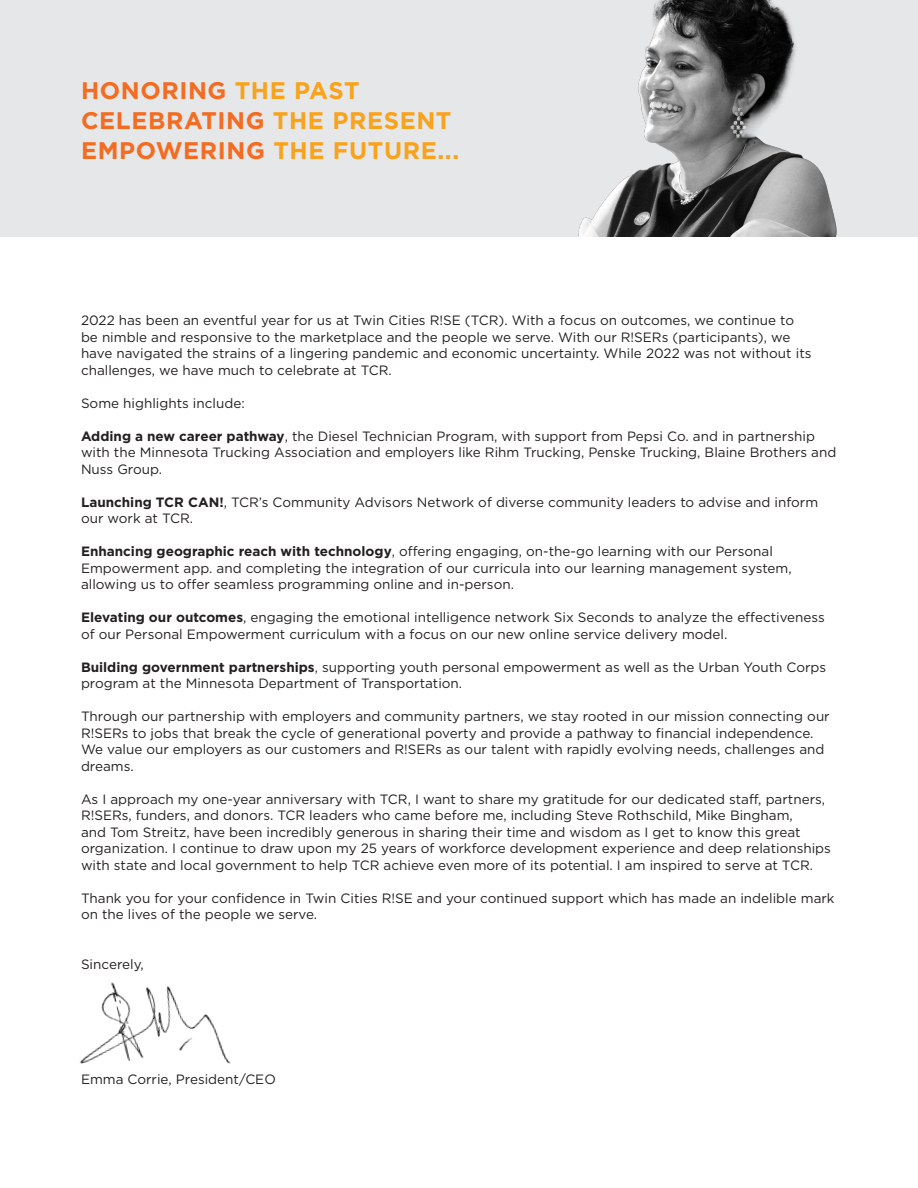
<style>
.page{position:relative;width:918px;height:1188px;background:#fff}
.page>*{position:absolute;margin:0;border:0;box-sizing:border-box;transform-origin:0 0}
.t1{font:700 24px "Gotham";letter-spacing:.025em;color:#f36c21}
.t2{font:700 24px "Gotham";letter-spacing:.025em;color:#f9a21c}
.t3{font:13.5px/16.5px "Gotham";color:#231f20}
.s1{color:#f9a21c}
.s2{color:#f36c21}
.s3{font-weight:700}
</style>
<div class="page">
<img style="left:79px;top:982px;width:152px;height:82px">
<div style="left:0;top:0;width:918px;height:237px;background:#e6e7e9"></div>
<img style="left:578px;top:0;width:259px;height:237px">
<p class="t1" style="left:81px;top:76px;width:280px">HONORING <span class="s1">THE PAST</span></p>
<p class="t1" style="left:81px;top:106px;width:372px">CELEBRATING <span class="s1">THE PRESENT</span></p>
<p class="t2" style="left:81px;top:136px;width:380px"><span class="s2">EMPOWERING</span> THE FUTURE...</p>
<p class="t3" style="left:81px;top:312px;width:732px">2022 has been an eventful year for us at Twin Cities R!SE (TCR). With a focus on outcomes, we continue to be nimble and responsive to the marketplace and the people we serve. With our R!SERs (participants), we have navigated the strains of a lingering pandemic and economic uncertainty. While 2022 was not without its challenges, we have much to celebrate at TCR.</p>
<p class="t3" style="left:81px;top:394px;width:165px">Some highlights include:</p>
<p class="t3" style="left:81px;top:427px;width:757px"><span class="s3">Adding a new career pathway</span>, the Diesel Technician Program, with support from Pepsi Co. and in partnership with the Minnesota Trucking Association and employers like Rihm Trucking, Penske Trucking, Blaine Brothers and<br>Nuss Group.</p>
<p class="t3" style="left:81px;top:493px;width:739px"><span class="s3">Launching TCR CAN!</span>, TCR’s Community Advisors Network of diverse community leaders to advise and inform our work at TCR.</p>
<p class="t3" style="left:81px;top:543px;width:712px"><span class="s3">Enhancing geographic reach with technology</span>, offering engaging, on-the-go learning with our Personal<br>Empowerment app. and completing the integration of our curricula into our learning management system, allowing us to offer seamless programming online and in-person.</p>
<p class="t3" style="left:81px;top:609px;width:745px"><span class="s3">Elevating our outcomes</span>, engaging the emotional intelligence network Six Seconds to analyze the effectiveness of our Personal Empowerment curriculum with a focus on our new online service delivery model.</p>
<p class="t3" style="left:81px;top:658px;width:747px"><span class="s3">Building government partnerships</span>, supporting youth personal empowerment as well as the Urban Youth Corps program at the Minnesota Department of Transportation.</p>
<p class="t3" style="left:81px;top:708px;width:750px">Through our partnership with employers and community partners, we stay rooted in our mission connecting our R!SERs to jobs that break the cycle of generational poverty and provide a pathway to financial independence.<br>We value our employers as our customers and R!SERs as our talent with rapidly evolving needs, challenges and dreams.</p>
<p class="t3" style="left:81px;top:790px;width:751px">As I approach my one-year anniversary with TCR, I want to share my gratitude for our dedicated staff, partners, R!SERs, funders, and donors. TCR leaders who came before me, including Steve Rothschild, Mike Bingham,<br>and Tom Streitz, have been incredibly generous in sharing their time and wisdom as I get to know this great organization. I continue to draw upon my 25 years of workforce development experience and deep relationships with state and local government to help TCR achieve even more of its potential. I am inspired to serve at TCR.</p>
<p class="t3" style="left:81px;top:889px;width:755px">Thank you for your confidence in Twin Cities R!SE and your continued support which has made an indelible mark on the lives of the people we serve.</p>
<p class="t3" style="left:81px;top:955px;width:64px">Sincerely,</p>
<p class="t3" style="left:81px;top:1071px;width:196px">Emma Corrie, President/CEO</p>
</div>
